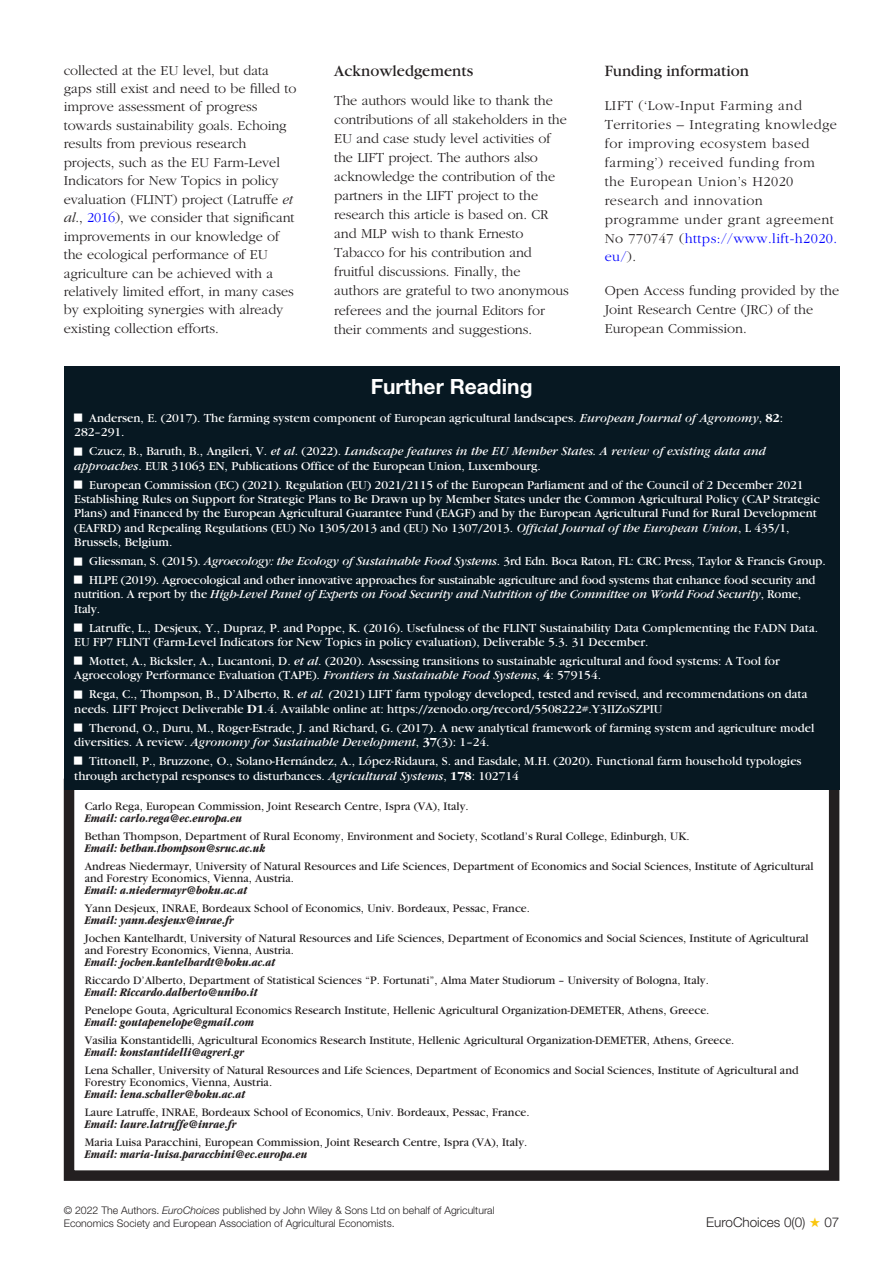
<style>
.page{position:relative;width:893px;height:1263px;background:#fff}
.page>*{position:absolute;margin:0;border:0;box-sizing:border-box;transform-origin:0 0}
.t1{font:700 21px "Helvetica Neue";color:#fff}
.t2{font:16.5px "Garamond";color:#231f20}
.t3{font:300 14.25px/18.5px "Garamond";letter-spacing:-.005em;color:#231f20}
.t4{font:300 14.25px/18.9px "Garamond";letter-spacing:.03em;color:#231f20}
.t5{font:300 13.5px "Helvetica Neue";color:#231f20}
.t6{font:12.75px/14.4px "Garamond";color:#fff}
.t7{font:italic 12.75px/14.4px "Garamond";letter-spacing:-.015em;color:#fff}
.t8{font:12px/12px "Garamond";color:#231f20}
.t9{font:italic 700 12px "Garamond";color:#231f20}
.t10{font:300 10.5px/13.5px "Helvetica Neue";color:#231f20}
.s1{font-style:italic}
.s2{color:#00f}
.s3{font-family:"ITC Garamond";font-weight:700}
.s4{font-style:normal}
.s5{color:#fac60f}
</style>
<div class="page">
<div style="left:64px;top:779px;width:775px;height:402px;border:10px solid #231f20"></div>
<div style="left:64px;top:367px;width:775px;height:423px;background:#071822"></div>
<p class="t3" style="left:64px;top:61px;width:234px">collected at the EU level, but data gaps still exist and need to be filled to improve assessment of progress towards sustainability goals. Echoing results from previous research projects, such as the EU Farm-Level Indicators for New Topics in policy evaluation (FLINT) project (Latruffe <span class="s1">et al</span>., <span class="s2">2016</span>), we consider that significant improvements in our knowledge of the ecological performance of EU agriculture can be achieved with a relatively limited effort, in many cases by exploiting synergies with already existing collection efforts.</p>
<p class="t2" style="left:334px;top:63px;width:140px">Acknowledgements</p>
<p class="t3" style="left:334px;top:91px;width:236px;line-height:19px">The authors would like to thank the contributions of all stakeholders in the EU and case study level activities of the LIFT project. The authors also acknowledge the contribution of the partners in the LIFT project to the research this article is based on. CR and MLP wish to thank Ernesto Tabacco for his contribution and fruitful discussions. Finally, the<br>authors are grateful to two anonymous referees and the journal Editors for their comments and suggestions.</p>
<p class="t2" style="left:605px;top:63px;width:146px">Funding information</p>
<p class="t4" style="left:605px;top:97px;width:234px">LIFT (‘Low-Input Farming and<br>Territories – Integrating knowledge for improving ecosystem based farming’) received funding from the European Union’s H2020 research and innovation programme under grant agreement<br>No 770747 (<span class="s2">https://www.lift-h2020. eu/</span>).</p>
<p class="t3" style="left:605px;top:282px;width:236px">Open Access funding provided by the<br>Joint Research Centre (JRC) of the<br>European Commission.</p>
<h1 class="t1" style="left:371px;top:373px;width:163px">Further Reading</h1>
<p class="t6" style="left:74px;top:411px;width:710px;text-indent:15px">Andersen, E. (2017). The farming system component of European agricultural landscapes. <span class="s1">European Journal of Agronomy</span>, <span class="s3">82</span>:<br>282–291.</p>
<p class="t6" style="left:74px;top:444px;width:693px;text-indent:15px">Czucz, B., Baruth, B., Angileri, V. <span class="s1">et al</span>. (2022). <span class="s1">Landscape features in the EU Member States. A review of existing data and approaches</span>. EUR 31063 EN, Publications Office of the European Union, Luxembourg.</p>
<p class="t6" style="left:74px;top:477px;width:747px;text-indent:15px">European Commission (EC) (2021). Regulation (EU) 2021/2115 of the European Parliament and of the Council of 2 December 2021<br>Establishing Rules on Support for Strategic Plans to Be Drawn up by Member States under the Common Agricultural Policy (CAP Strategic Plans) and Financed by the European Agricultural Guarantee Fund (EAGF) and by the European Agricultural Fund for Rural Development (EAFRD) and Repealing Regulations (EU) No 1305/2013 and (EU) No 1307/2013. <span class="s1">Official Journal of the European Union</span>, L 435/1, Brussels, Belgium.</p>
<p class="t6" style="left:89px;top:552px;width:738px;line-height:18.9px">Gliessman, S. (2015). <span class="s1">Agroecology: the Ecology of Sustainable Food Systems</span>. 3rd Edn. Boca Raton, FL: CRC Press, Taylor &amp; Francis Group.<br>HLPE (2019). Agroecological and other innovative approaches for sustainable agriculture and food systems that enhance food security and</p>
<p class="t7" style="left:74px;top:587px;width:728px"><span class="s4">nutrition. A report by the</span> High-Level Panel of Experts on Food Security and Nutrition of the Committee on World Food Security<span class="s4">, Rome,<br>Italy.</span></p>
<p class="t6" style="left:74px;top:621px;width:745px;text-indent:15px">Latruffe, L., Desjeux, Y., Dupraz, P. and Poppe, K. (2016). Usefulness of the FLINT Sustainability Data Complementing the FADN Data.<br>EU FP7 FLINT (Farm-Level Indicators for New Topics in policy evaluation), Deliverable 5.3. 31 December.</p>
<p class="t6" style="left:74px;top:654px;width:707px;text-indent:15px">Mottet, A., Bicksler, A., Lucantoni, D. <span class="s1">et al</span>. (2020). Assessing transitions to sustainable agricultural and food systems: A Tool for<br>Agroecology Performance Evaluation (TAPE). <span class="s1">Frontiers in Sustainable Food Systems</span>, <span class="s3">4</span>: 579154.</p>
<p class="t6" style="left:74px;top:687px;width:735px;text-indent:15px">Rega, C., Thompson, B., D’Alberto, R. <span class="s1">et al. (</span>2021) LIFT farm typology developed, tested and revised, and recommendations on data needs. LIFT Project Deliverable <span class="s3">D1</span>.4. Available online at: https://zenodo.org/record/5508222#.Y3IIZoSZPIU</p>
<p class="t6" style="left:74px;top:720px;width:741px;text-indent:15px">Therond, O., Duru, M., Roger-Estrade, J. and Richard, G. (2017). A new analytical framework of farming system and agriculture model diversities. A review. <span class="s1">Agronomy for Sustainable Development</span>, <span class="s3">37</span>(3): 1–24.</p>
<p class="t6" style="left:74px;top:754px;width:729px;text-indent:15px">Tittonell, P., Bruzzone, O., Solano-Hernández, A., López-Ridaura, S. and Easdale, M.H. (2020). Functional farm household typologies through archetypal responses to disturbances. <span class="s1">Agricultural Systems</span>, <span class="s3">178</span>: 102714</p>
<p class="t8" style="left:85px;top:801px;width:385px">Carlo Rega, European Commission, Joint Research Centre, Ispra (VA), Italy.</p>
<p class="t9" style="left:85px;top:812px;width:159px">Email: carlo.rega@ec.europa.eu</p>
<p class="t8" style="left:85px;top:831px;width:606px">Bethan Thompson, Department of Rural Economy, Environment and Society, Scotland’s Rural College, Edinburgh, UK.</p>
<p class="t9" style="left:85px;top:842px;width:182px">Email: bethan.thompson@sruc.ac.uk</p>
<p class="t8" style="left:85px;top:861px;width:730px">Andreas Niedermayr, University of Natural Resources and Life Sciences, Department of Economics and Social Sciences, Institute of Agricultural and Forestry Economics, Vienna, Austria.</p>
<p class="t9" style="left:85px;top:884px;width:164px">Email: a.niedermayr@boku.ac.at</p>
<p class="t8" style="left:85px;top:903px;width:447px">Yann Desjeux, INRAE, Bordeaux School of Economics, Univ. Bordeaux, Pessac, France.</p>
<p class="t9" style="left:85px;top:914px;width:150px">Email: yann.desjeux@inrae.fr</p>
<p class="t8" style="left:85px;top:933px;width:725px">Jochen Kantelhardt, University of Natural Resources and Life Sciences, Department of Economics and Social Sciences, Institute of Agricultural and Forestry Economics, Vienna, Austria.</p>
<p class="t9" style="left:85px;top:956px;width:192px">Email: jochen.kantelhardt@boku.ac.at</p>
<p class="t8" style="left:85px;top:975px;width:626px">Riccardo D’Alberto, Department of Statistical Sciences “P. Fortunati”, Alma Mater Studiorum – University of Bologna, Italy.</p>
<p class="t9" style="left:85px;top:986px;width:174px">Email: Riccardo.dalberto@unibo.it</p>
<p class="t8" style="left:85px;top:1005px;width:626px">Penelope Gouta, Agricultural Economics Research Institute, Hellenic Agricultural Organization-DEMETER, Athens, Greece.</p>
<p class="t9" style="left:85px;top:1016px;width:171px">Email: goutapenelope@gmail.com</p>
<p class="t8" style="left:85px;top:1035px;width:651px">Vasilia Konstantidelli, Agricultural Economics Research Institute, Hellenic Agricultural Organization-DEMETER, Athens, Greece.</p>
<p class="t9" style="left:85px;top:1046px;width:161px">Email: konstantidelli@agreri.gr</p>
<p class="t8" style="left:85px;top:1065px;width:715px">Lena Schaller, University of Natural Resources and Life Sciences, Department of Economics and Social Sciences, Institute of Agricultural and<br>Forestry Economics, Vienna, Austria.</p>
<p class="t9" style="left:85px;top:1088px;width:162px">Email: lena.schaller@boku.ac.at</p>
<p class="t8" style="left:85px;top:1107px;width:446px">Laure Latruffe, INRAE, Bordeaux School of Economics, Univ. Bordeaux, Pessac, France.</p>
<p class="t9" style="left:85px;top:1118px;width:153px">Email: laure.latruffe@inrae.fr</p>
<p class="t8" style="left:85px;top:1137px;width:444px">Maria Luisa Paracchini, European Commission, Joint Research Centre, Ispra (VA), Italy.</p>
<p class="t9" style="left:85px;top:1148px;width:224px">Email: maria-luisa.paracchini@ec.europa.eu</p>
<p class="t10" style="left:64px;top:1203px;width:432px">© 2022 The Authors. <span class="s1">EuroChoices</span> published by John Wiley &amp; Sons Ltd on behalf of Agricultural<br>Economics Society and European Association of Agricultural Economists.</p>
<p class="t5" style="left:706px;top:1214px;width:135px">EuroChoices 0(0) <span class="s5">★</span> 07</p>
</div>
